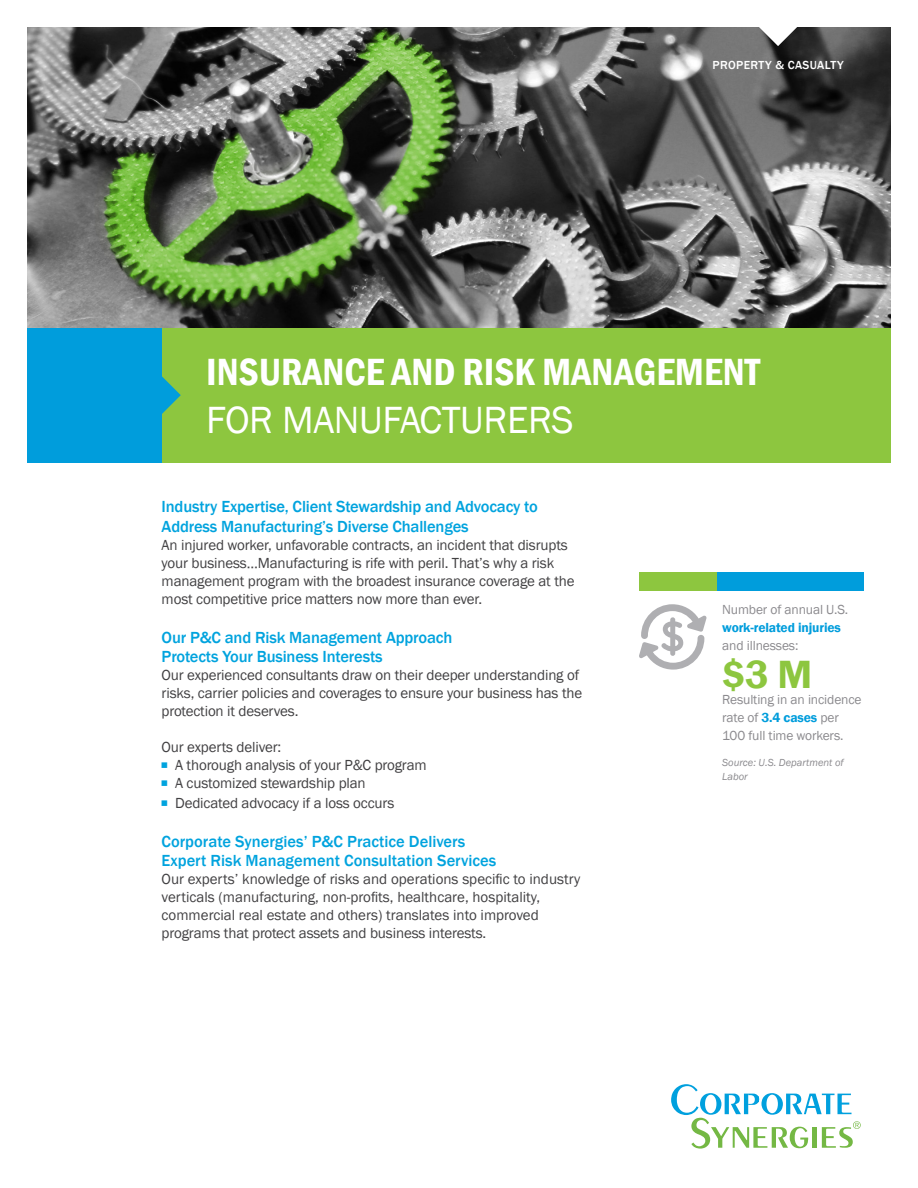
<style>
.page{position:relative;width:918px;height:1188px;background:#fff}
.page>*{position:absolute;margin:0;border:0;box-sizing:border-box;transform-origin:0 0}
.t1{font:600 40.5px "Franklin Gothic";color:#8dc63f}
.t2{font:600 condensed 39px "Franklin Gothic";color:#fff}
.t3{font:39px "Franklin Gothic";letter-spacing:-.01em;color:#fff}
.t4{font:500 16.5px/19.5px "Franklin Gothic";letter-spacing:-.01em;color:#00a3de}
.t5{font:15px/18px "Franklin Gothic";letter-spacing:-.01em;color:#414042}
.t6{font:13.5px/18px "Franklin Gothic";letter-spacing:-.01em;color:#8b8a8e}
.t7{font:600 13.5px "Franklin Gothic";letter-spacing:-.01em;color:#009ddc}
.t8{font:500 12px "Franklin Gothic";letter-spacing:.03em;color:#fff}
.t9{font:italic 10.5px/13.5px "Franklin Gothic";color:#8b8a8e}
.s1{font-weight:600;color:#009ddc}
</style>
<div class="page">
<img style="left:27px;top:27px;width:864px;height:301px">
<div style="left:162px;top:328px;width:729px;height:135px;background:#8dc63f"></div>
<div style="left:27px;top:328px;width:135px;height:135px;background:#009ddc"></div>
<svg style="left:671px;top:1084px;width:190px;height:65px"></svg>
<svg style="left:162px;top:376px;width:19px;height:38px"></svg>
<svg style="left:759px;top:27px;width:38px;height:19px"></svg>
<div style="left:716px;top:572px;width:148px;height:19px;background:#009ddc"></div>
<div style="left:639px;top:572px;width:77px;height:19px;background:#8dc63f"></div>
<svg style="left:639px;top:604px;width:68px;height:66px"></svg>
<p class="t8" style="left:713px;top:57px;width:133px">PROPERTY &amp; CASUALTY</p>
<h2 class="t2" style="left:206px;top:346px;width:555px">INSURANCE AND RISK MANAGEMENT</h2>
<h2 class="t3" style="left:206px;top:396px;width:369px">FOR MANUFACTURERS</h2>
<p class="t4" style="left:162px;top:497px;width:378px">Industry Expertise, Client Stewardship and Advocacy to<br>Address Manufacturing’s Diverse Challenges</p>
<p class="t5" style="left:162px;top:536px;width:414px">An injured worker, unfavorable contracts, an incident that disrupts your business…Manufacturing is rife with peril. That’s why a risk management program with the broadest insurance coverage at the most competitive price matters now more than ever.</p>
<p class="t4" style="left:162px;top:628px;width:292px">Our P&amp;C and Risk Management Approach<br>Protects Your Business Interests</p>
<p class="t5" style="left:162px;top:667px;width:422px">Our experienced consultants draw on their deeper understanding of risks, carrier policies and coverages to ensure your business has the protection it deserves.</p>
<p class="t5" style="left:175px;top:739px;width:253px;text-indent:-14px">Our experts deliver:<br>A thorough analysis of your P&amp;C program<br>A customized stewardship plan</p>
<p class="t5" style="left:175px;top:794px;width:221px">Dedicated advocacy if a loss occurs</p>
<p class="t4" style="left:162px;top:832px;width:336px">Corporate Synergies’ P&amp;C Practice Delivers<br>Expert Risk Management Consultation Services</p>
<p class="t5" style="left:162px;top:871px;width:420px">Our experts’ knowledge of risks and operations specific to industry verticals (manufacturing, non-profits, healthcare, hospitality, commercial real estate and others) translates into improved programs that protect assets and business interests.</p>
<p class="t6" style="left:722px;top:601px;width:128px">Number of annual U.S.</p>
<p class="t7" style="left:722px;top:619px;width:120px">work-related injuries</p>
<p class="t6" style="left:722px;top:636px;width:78px">and illnesses:</p>
<h1 class="t1" style="left:722px;top:649px;width:91px">$3 M</h1>
<p class="t6" style="left:722px;top:690px;width:141px">Resulting in an incidence rate of <span class="s1">3.4 cases</span> per<br>100 full time workers.</p>
<p class="t9" style="left:722px;top:756px;width:123px">Source: U.S. Department of<br>Labor</p>
</div>
